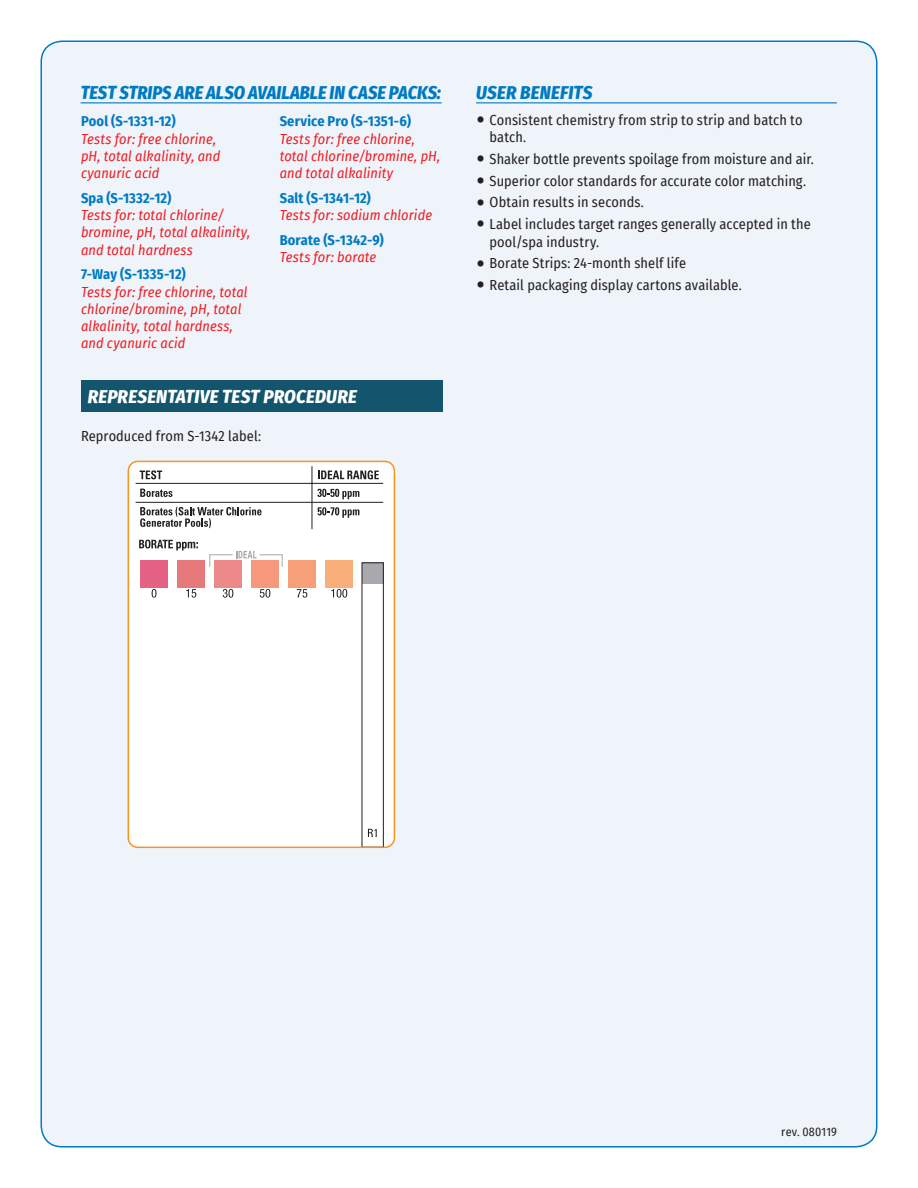
<style>
.page{position:relative;width:918px;height:1188px;background:#fff}
.page>*{position:absolute;margin:0;border:0;box-sizing:border-box;transform-origin:0 0}
.Subheads{font:italic 800 18.75px "Fira Sans Condensed";color:#007ac2}
.Subheads-2{font:italic 800 18.75px "Fira Sans Condensed";letter-spacing:.01em;color:#fff}
.Body_Text{font:14.25px/17.2px "Fira Sans Condensed";letter-spacing:.005em;color:#231f20}
.Kit_Description{font:italic 14.25px/17.2px "Fira Sans Condensed";letter-spacing:.005em;color:#ee1d23}
.Kit_Number{font:700 14.25px "Fira Sans Condensed";letter-spacing:.01em;color:#007ac2}
.Kit_Description-2{font:12px "Fira Sans Condensed";letter-spacing:.015em;color:#231f20}
.s1{font-size:30px}
</style>
<div class="page">
<div style="left:41px;top:41px;width:836px;height:1106px;background:#eff4fa;border-radius:21px"></div>
<hr style="left:476px;top:102px;width:361px;height:1px;background:#007ac2">
<div style="left:129px;top:462px;width:265px;height:385px;background:#fff;border-radius:9px"></div>
<div style="left:362px;top:563px;width:21px;height:21px;background:#a8a9ad"></div>
<svg style="left:368px;top:829px;width:9px;height:8px"></svg>
<div style="left:362px;top:563px;width:22px;height:284px;border:1px solid #231f20"></div>
<div style="left:325px;top:560px;width:27px;height:27px;background:#f9af7a"></div>
<svg style="left:331px;top:589px;width:16px;height:9px"></svg>
<div style="left:288px;top:560px;width:27px;height:27px;background:#f79f76"></div>
<svg style="left:297px;top:589px;width:10px;height:9px"></svg>
<div style="left:251px;top:560px;width:27px;height:27px;background:#f6987c"></div>
<svg style="left:260px;top:589px;width:10px;height:9px"></svg>
<div style="left:214px;top:560px;width:27px;height:27px;background:#ec8a8a"></div>
<svg style="left:223px;top:589px;width:10px;height:9px"></svg>
<div style="left:177px;top:560px;width:27px;height:27px;background:#e8797b"></div>
<svg style="left:186px;top:589px;width:10px;height:9px"></svg>
<div style="left:140px;top:560px;width:27px;height:27px;background:#e56285"></div>
<svg style="left:139px;top:540px;width:59px;height:10px"></svg>
<svg style="left:152px;top:589px;width:4px;height:9px"></svg>
<svg style="left:209px;top:551px;width:74px;height:17px"></svg>
<svg style="left:140px;top:470px;width:22px;height:9px"></svg>
<svg style="left:318px;top:470px;width:61px;height:9px"></svg>
<hr style="left:312px;top:466px;width:1px;height:63px;background:#231f20">
<hr style="left:136px;top:483px;width:247px;height:1px;background:#231f20">
<svg style="left:140px;top:489px;width:33px;height:8px"></svg>
<svg style="left:140px;top:507px;width:122px;height:21px"></svg>
<svg style="left:317px;top:489px;width:42px;height:10px"></svg>
<svg style="left:318px;top:507px;width:41px;height:11px"></svg>
<hr style="left:136px;top:502px;width:247px;height:1px;background:#231f20">
<div style="left:128px;top:461px;width:267px;height:387px;border:1px solid #f7931e;border-radius:9px"></div>
<hr style="left:81px;top:102px;width:361px;height:1px;background:#007ac2">
<div style="left:81px;top:380px;width:361px;height:32px;background:#12556d"></div>
<p class="Subheads" style="left:81px;top:76px;width:362px">TEST STRIPS ARE ALSO AVAILABLE IN CASE PACKS:</p>
<p class="Kit_Number" style="left:81px;top:109px;width:96px">Pool (S-1331-12)</p>
<p class="Kit_Description" style="left:81px;top:130px;width:141px">Tests for: free chlorine, pH, total alkalinity, and cyanuric acid</p>
<p class="Kit_Number" style="left:81px;top:186px;width:92px">Spa (S-1332-12)</p>
<p class="Kit_Description" style="left:81px;top:206px;width:171px">Tests for: total chlorine/ bromine, pH, total alkalinity, and total hardness</p>
<p class="Kit_Number" style="left:81px;top:263px;width:106px">7-Way (S-1335-12)</p>
<p class="Kit_Description" style="left:81px;top:283px;width:168px">Tests for: free chlorine, total chlorine/bromine, pH, total alkalinity, total hardness, and cyanuric acid</p>
<p class="Kit_Number" style="left:280px;top:109px;width:133px">Service Pro (S-1351-6)</p>
<p class="Kit_Description" style="left:280px;top:130px;width:162px">Tests for: free chlorine, total chlorine/bromine, pH, and total alkalinity</p>
<p class="Kit_Number" style="left:280px;top:186px;width:93px">Salt (S-1341-12)</p>
<p class="Kit_Description" style="left:280px;top:206px;width:154px">Tests for: sodium chloride</p>
<p class="Kit_Number" style="left:280px;top:228px;width:106px">Borate (S-1342-9)</p>
<p class="Kit_Description" style="left:280px;top:248px;width:98px">Tests for: borate</p>
<p class="Subheads-2" style="left:88px;top:380px;width:271px">REPRESENTATIVE TEST PROCEDURE</p>
<p class="Body_Text" style="left:81px;top:427px;width:182px">Reproduced from S-1342 label:</p>
<p class="Subheads" style="left:476px;top:76px;width:118px">USER BENEFITS</p>
<p class="Body_Text" style="left:490px;top:111px;width:314px;text-indent:-14px"><span class="s1">•</span> Consistent chemistry from strip to strip and batch to batch.</p>
<p class="Body_Text" style="left:476px;top:150px;width:339px"><span class="s1">•</span> Shaker bottle prevents spoilage from moisture and air.</p>
<p class="Body_Text" style="left:476px;top:172px;width:331px"><span class="s1">•</span> Superior color standards for accurate color matching.</p>
<p class="Body_Text" style="left:476px;top:193px;width:169px"><span class="s1">•</span> Obtain results in seconds.</p>
<p class="Body_Text" style="left:490px;top:215px;width:323px;text-indent:-14px"><span class="s1">•</span> Label includes target ranges generally accepted in the pool/spa industry.</p>
<p class="Body_Text" style="left:476px;top:254px;width:212px"><span class="s1">•</span> Borate Strips: 24-month shelf life</p>
<p class="Body_Text" style="left:476px;top:276px;width:267px"><span class="s1">•</span> Retail packaging display cartons available.</p>
<p class="Kit_Description-2" style="left:781px;top:1123px;width:57px">rev. 080119</p>
</div>
